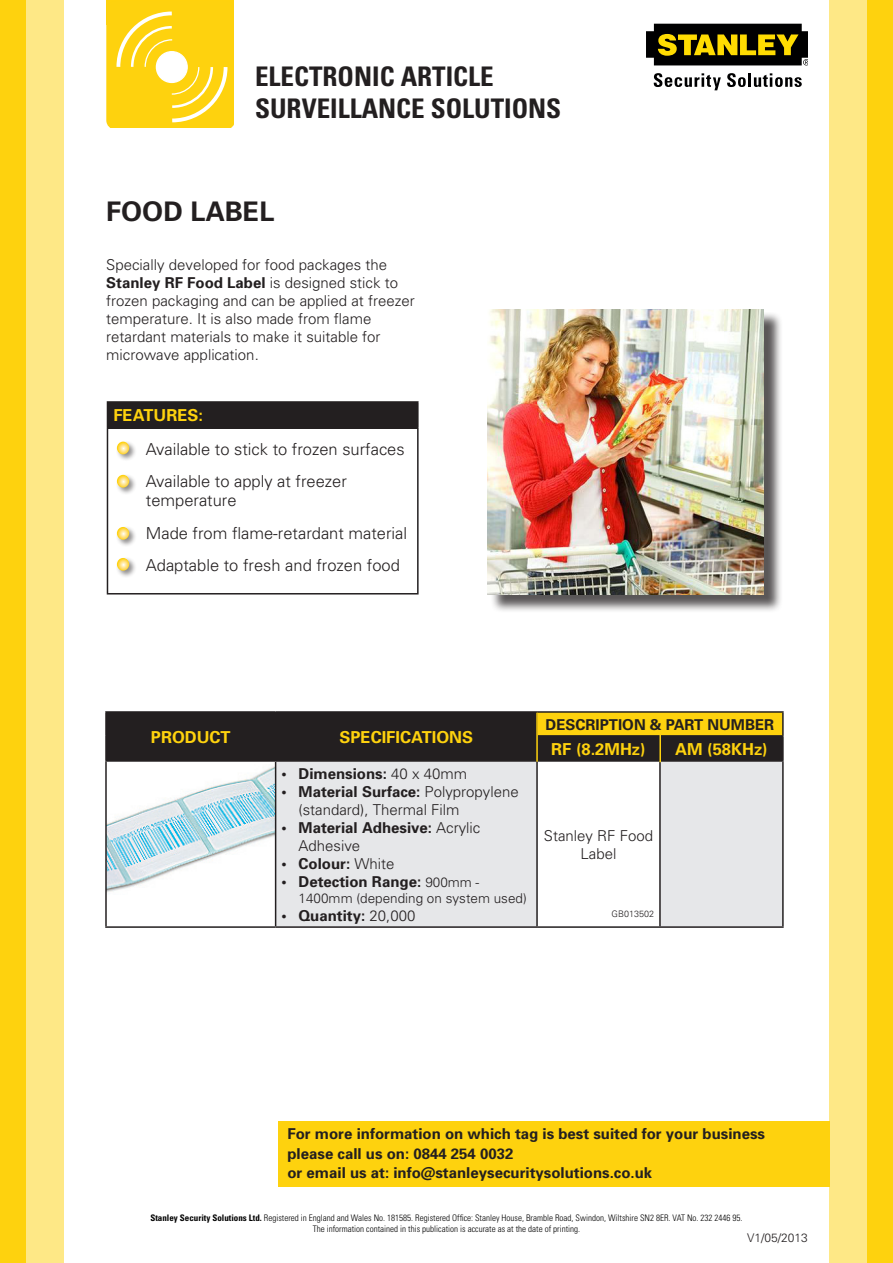
<style>
.page{position:relative;width:893px;height:1263px;background:#fff}
.page>*{position:absolute;margin:0;border:0;box-sizing:border-box;transform-origin:0 0}
.t1{font:700 condensed 27px/32.4px "Univers";color:#231f20}
.t2{font:700 27px "Univers";color:#231f20}
.t3{font:300 16.5px/19.5px "Univers";color:#231f20}
.t4{font:700 16.5px "Univers";color:#fed20e}
.t5{font:300 15px/18px "Univers";color:#231f20}
.t6{font:700 15px/18px "Univers";color:#231f20}
.t7{font:300 13.5px "Univers";color:#231f20}
.t8{font:300 12px "Univers";color:#231f20}
.t9{font:300 condensed 9px/10.5px "Univers";color:#000;text-align:center}
.t10{font:300 9px "Univers";color:#231f20}
.s1{font-weight:700}
.s2{font-weight:300}
.s3{font-weight:300;font-size:13.5px}
</style>
<div class="page">
<div style="left:106px;top:0;width:128px;height:24px;background:#ffd20d"></div>
<svg style="left:106px;top:11px;width:128px;height:117px"></svg>
<div style="left:0;top:0;width:64px;height:1263px;background:#fee886"></div>
<div style="left:829px;top:0;width:64px;height:1263px;background:#fee886"></div>
<div style="left:0;top:0;width:26px;height:1263px;background:#fed20e"></div>
<div style="left:867px;top:0;width:26px;height:1263px;background:#fed20e"></div>
<svg style="left:646px;top:24px;width:162px;height:41px;background:#4a4108"></svg>
<svg style="left:654px;top:73px;width:67px;height:17px"></svg>
<svg style="left:727px;top:73px;width:19px;height:14px"></svg>
<hr style="left:748px;top:73px;width:3px;height:14px;background:#000001">
<svg style="left:754px;top:73px;width:48px;height:14px"></svg>
<div style="left:490px;top:312px;width:293px;height:301px;background:#231f20;opacity:.75"></div>
<img style="left:488px;top:309px;width:276px;height:285px">
<div style="left:107px;top:402px;width:311px;height:26px;background:#231f20"></div>
<hr style="left:107px;top:401px;width:312px;height:2px;background:#231f20">
<hr style="left:417px;top:403px;width:2px;height:24px;background:#231f20">
<hr style="left:107px;top:427px;width:312px;height:2px;background:#231f20">
<hr style="left:107px;top:429px;width:1px;height:164px;background:#231f20">
<hr style="left:417px;top:429px;width:2px;height:164px;background:#231f20">
<hr style="left:107px;top:593px;width:312px;height:1px;background:#231f20">
<div style="left:115px;top:440px;width:22px;height:22px;background:#231f20;opacity:.5"></div>
<svg style="left:117px;top:442px;width:12px;height:12px"></svg>
<div style="left:115px;top:473px;width:22px;height:22px;background:#231f20;opacity:.5"></div>
<svg style="left:117px;top:475px;width:12px;height:13px"></svg>
<div style="left:115px;top:525px;width:22px;height:22px;background:#231f20;opacity:.5"></div>
<svg style="left:117px;top:527px;width:12px;height:13px"></svg>
<div style="left:115px;top:556px;width:22px;height:22px;background:#231f20;opacity:.5"></div>
<svg style="left:117px;top:558px;width:12px;height:13px"></svg>
<div style="left:278px;top:1121px;width:551px;height:66px;background:#fed20e"></div>
<img style="left:107px;top:762px;width:168px;height:133px">
<div style="left:276px;top:762px;width:506px;height:164px;background:#e6e7e9"></div>
<div style="left:537px;top:761px;width:123px;height:166px;background:#fff"></div>
<hr style="left:105px;top:711px;width:171px;height:2px;background:#231f20">
<hr style="left:105px;top:713px;width:2px;height:23px;background:#231f20">
<hr style="left:276px;top:711px;width:261px;height:2px;background:#231f20">
<hr style="left:537px;top:711px;width:123px;height:2px;background:#231f20">
<hr style="left:660px;top:711px;width:124px;height:2px;background:#231f20">
<hr style="left:782px;top:713px;width:2px;height:22px;background:#231f20">
<hr style="left:105px;top:736px;width:2px;height:24px;background:#231f20">
<svg style="left:107px;top:712px;width:676px;height:48px;background:#483d1c"></svg>
<hr style="left:536px;top:735px;width:124px;height:2px;background:#231f20">
<hr style="left:660px;top:735px;width:124px;height:2px;background:#231f20">
<hr style="left:782px;top:737px;width:2px;height:23px;background:#231f20">
<hr style="left:105px;top:760px;width:171px;height:2px;background:#231f20">
<hr style="left:105px;top:762px;width:2px;height:164px;background:#231f20">
<hr style="left:276px;top:760px;width:261px;height:2px;background:#231f20">
<hr style="left:275px;top:762px;width:1px;height:164px;background:#231f20">
<hr style="left:537px;top:760px;width:123px;height:2px;background:#231f20">
<hr style="left:536px;top:762px;width:2px;height:164px;background:#231f20">
<hr style="left:660px;top:760px;width:124px;height:2px;background:#231f20">
<hr style="left:659px;top:762px;width:2px;height:164px;background:#231f20">
<hr style="left:782px;top:762px;width:2px;height:164px;background:#231f20">
<hr style="left:105px;top:926px;width:171px;height:2px;background:#231f20">
<hr style="left:276px;top:926px;width:261px;height:2px;background:#231f20">
<hr style="left:537px;top:926px;width:123px;height:2px;background:#231f20">
<hr style="left:660px;top:926px;width:124px;height:2px;background:#231f20">
<hr style="left:536px;top:713px;width:2px;height:49px;background:#fed20e">
<hr style="left:659px;top:735px;width:2px;height:27px;background:#fed20e">
<h1 class="t1" style="left:255px;top:60px;width:308px">ELECTRONIC ARTICLE<br>SURVEILLANCE SOLUTIONS</h1>
<p class="t2" style="left:106px;top:195px;width:170px">FOOD LABEL</p>
<p class="t5" style="left:106px;top:256px;width:310px">Specially developed for food packages the <span class="s1">Stanley RF Food Label</span> is designed stick to frozen packaging and can be applied at freezer temperature. It is also made from flame</p>
<p class="t5" style="left:106px;top:328px;width:276px">retardant materials to make it suitable for</p>
<p class="t5" style="left:106px;top:346px;width:154px">microwave application.</p>
<p class="t4" style="left:113px;top:405px;width:91px">FEATURES:</p>
<p class="t3" style="left:119px;top:439px;width:287px">• Available to stick to frozen surfaces</p>
<p class="t3" style="left:146px;top:471px;width:203px;text-indent:-27px">• Available to apply at freezer temperature</p>
<p class="t3" style="left:119px;top:523px;width:290px">• Made from flame-retardant material</p>
<p class="t3" style="left:119px;top:555px;width:283px">• Adaptable to fresh and frozen food</p>
<p class="t4" style="left:151px;top:727px;width:81px">PRODUCT</p>
<p class="t4" style="left:340px;top:727px;width:135px">SPECIFICATIONS</p>
<p class="t6" style="left:282px;top:764px;width:187px">• Dimensions: <span class="s2">40 x 40mm</span></p>
<p class="t5" style="left:299px;top:782px;width:222px;text-indent:-17px"><span class="s1">• Material Surface:</span> Polypropylene (standard), Thermal Film</p>
<p class="t6" style="left:299px;top:818px;width:183px;text-indent:-17px">• Material Adhesive: <span class="s2">Acrylic<br>Adhesive</span></p>
<p class="t6" style="left:282px;top:854px;width:114px">• Colour: <span class="s2">White</span></p>
<p class="t6" style="left:282px;top:872px;width:199px">• Detection Range: <span class="s3">900mm -</span></p>
<p class="t7" style="left:299px;top:890px;width:230px">1400mm (depending on system used)</p>
<p class="t6" style="left:282px;top:907px;width:135px">• Quantity: <span class="s2">20,000</span></p>
<p class="t6" style="left:546px;top:715px;width:230px">DESCRIPTION &amp; PART NUMBER</p>
<p class="t4" style="left:551px;top:739px;width:96px">RF (8.2MHz)</p>
<p class="t4" style="left:675px;top:739px;width:94px">AM (58KHz)</p>
<p class="t5" style="left:544px;top:827px;width:111px;text-align:center">Stanley RF Food<br>Label</p>
<p class="t10" style="left:611px;top:908px;width:44px">GB013502</p>
<p class="t6" style="left:287px;top:1125px;width:479px">For more information on which tag is best suited for your business</p>
<p class="t6" style="left:287px;top:1144px;width:227px">please call us on: 0844 254 0032</p>
<p class="t6" style="left:287px;top:1163px;width:366px">or email us at: info@stanleysecuritysolutions.co.uk</p>
<p class="t9" style="left:150px;top:1213px;width:594px"><span class="s1">Stanley Security Solutions Ltd.</span> Registered in England and Wales No. 181585. Registered Office: Stanley House, Bramble Road, Swindon, Wiltshire SN2 8ER. VAT No. 232 2446 95.<br>The information contained in this publication is accurate as at the date of printing.</p>
<p class="t8" style="left:747px;top:1230px;width:62px">V1/05/2013</p>
</div>
